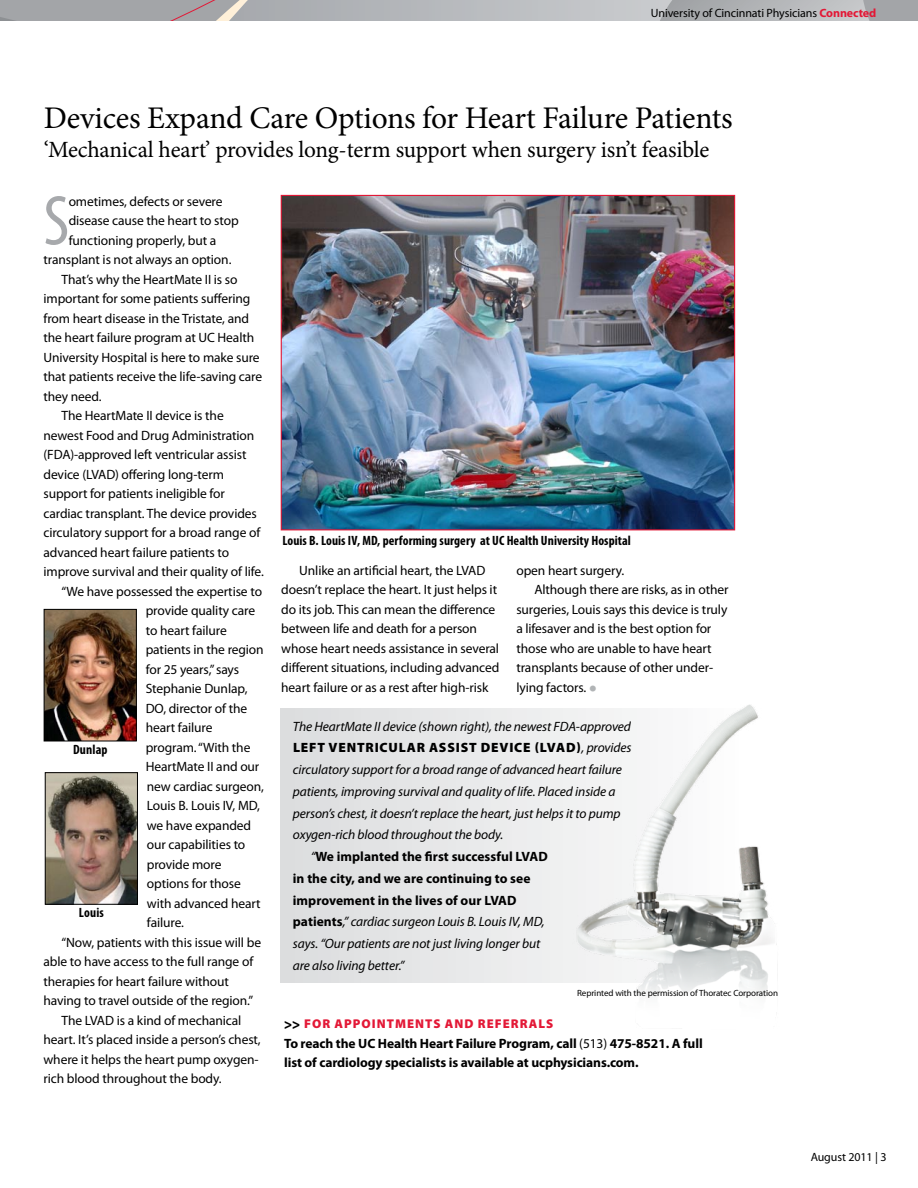
<style>
.page{position:relative;width:918px;height:1188px;background:#fff}
.page>*{position:absolute;margin:0;border:0;box-sizing:border-box;transform-origin:0 0}
.t1{font:condensed 71.4px "Myriad Pro";color:#a7a9ac}
.t2{font:31.5px "Minion Pro";letter-spacing:-.01em;color:#000}
.t3{font:23.25px "Minion Pro";letter-spacing:-.01em;color:#000}
.t4{font:13.5px/19.5px "Myriad Pro";letter-spacing:-.01em;color:#000}
.t5{font:italic 13.5px "Myriad Pro";letter-spacing:-.01em;color:#000}
.t6{font:700 13.5px/19.5px "Myriad Pro";letter-spacing:-.01em;color:#000}
.t7{font:700 condensed 13.5px "Myriad Pro";letter-spacing:.005em;color:#000}
.t8{font:900 13.5px "Myriad Pro";letter-spacing:.06em;color:#000}
.t9{font:900 12.75px "Myriad Pro";letter-spacing:.08em;color:#e31836}
.t10{font:12px "Myriad Pro";letter-spacing:-.01em;color:#000}
.t11{font:9px "Myriad Pro";letter-spacing:-.01em;color:#000}
.s1{font-weight:700;color:#e31836}
.s2{font-weight:900;font-size:21px;color:#b1b4b6}
.s3{font-weight:900;font-style:normal}
.s4{font-weight:400;font-style:italic}
.s5{font-weight:700;font-style:normal}
.s6{font-size:15px;color:#000}
.s7{font-weight:400}
</style>
<div class="page">
<svg style="left:0;top:0;width:918px;height:21px;background:#b1b2b5"></svg>
<div style="left:280px;top:709px;width:510px;height:274px;background:#e5e6e7"></div>
<img style="left:545px;top:704px;width:245px;height:292px">
<img style="left:46px;top:611px;width:89px;height:128px">
<div style="left:44px;top:609px;width:93px;height:132px;border:1px solid #000"></div>
<img style="left:283px;top:197px;width:450px;height:331px">
<div style="left:281px;top:195px;width:454px;height:335px;border:1px solid #e31836"></div>
<img style="left:47px;top:774px;width:89px;height:129px">
<div style="left:45px;top:772px;width:93px;height:133px;border:1px solid #000"></div>
<p class="t10" style="left:651px;top:5px;width:227px">University of Cincinnati Physicians <span class="s1">Connected</span></p>
<h2 class="t2" style="left:44px;top:97px;width:690px">Devices Expand Care Options for Heart Failure Patients</h2>
<h3 class="t3" style="left:44px;top:134px;width:667px">‘Mechanical heart’ provides long-term support when surgery isn’t feasible</h3>
<h1 class="t1" style="left:44px;top:178px;width:27px">S</h1>
<p class="t4" style="left:69px;top:191px;width:155px">ometimes, defects or severe</p>
<p class="t4" style="left:69px;top:211px;width:171px">disease cause the heart to stop</p>
<p class="t4" style="left:69px;top:230px;width:149px">functioning properly, but a</p>
<p class="t4" style="left:44px;top:250px;width:189px">transplant is not always an option.</p>
<p class="t4" style="left:62px;top:269px;width:178px">That’s why the HeartMate II is so</p>
<p class="t4" style="left:44px;top:289px;width:208px">important for some patients suffering</p>
<p class="t4" style="left:44px;top:308px;width:207px">from heart disease in the Tristate, and</p>
<p class="t4" style="left:44px;top:328px;width:212px">the heart failure program at UC Health</p>
<p class="t4" style="left:44px;top:347px;width:218px">University Hospital is here to make sure</p>
<p class="t4" style="left:44px;top:367px;width:220px">that patients receive the life-saving care</p>
<p class="t4" style="left:44px;top:386px;width:60px">they need.</p>
<p class="t4" style="left:62px;top:406px;width:164px">The HeartMate II device is the</p>
<p class="t4" style="left:44px;top:425px;width:212px">newest Food and Drug Administration</p>
<p class="t4" style="left:44px;top:445px;width:205px">(FDA)-approved left ventricular assist</p>
<p class="t4" style="left:44px;top:464px;width:182px">device (LVAD) offering long-term</p>
<p class="t4" style="left:44px;top:484px;width:183px">support for patients ineligible for</p>
<p class="t4" style="left:44px;top:503px;width:215px">cardiac transplant. The device provides</p>
<p class="t4" style="left:44px;top:523px;width:218px">circulatory support for a broad range of</p>
<p class="t4" style="left:44px;top:542px;width:187px">advanced heart failure patients to</p>
<p class="t4" style="left:44px;top:562px;width:222px">improve survival and their quality of life.</p>
<p class="t4" style="left:62px;top:581px;width:202px">“We have possessed the expertise to</p>
<p class="t4" style="left:146px;top:601px;width:111px">provide quality care</p>
<p class="t4" style="left:146px;top:620px;width:83px">to heart failure</p>
<p class="t4" style="left:146px;top:640px;width:120px">patients in the region</p>
<p class="t4" style="left:146px;top:659px;width:95px">for 25 years,” says</p>
<p class="t4" style="left:146px;top:679px;width:103px">Stephanie Dunlap,</p>
<p class="t4" style="left:146px;top:698px;width:103px">DO, director of the</p>
<p class="t4" style="left:146px;top:718px;width:68px">heart failure</p>
<p class="t4" style="left:146px;top:737px;width:106px">program. “With the</p>
<p class="t4" style="left:146px;top:757px;width:115px">HeartMate II and our</p>
<p class="t4" style="left:147px;top:776px;width:119px">new cardiac surgeon,</p>
<p class="t4" style="left:147px;top:796px;width:115px">Louis B. Louis IV, MD,</p>
<p class="t4" style="left:147px;top:815px;width:106px">we have expanded</p>
<p class="t4" style="left:147px;top:835px;width:100px">our capabilities to</p>
<p class="t4" style="left:147px;top:854px;width:76px">provide more</p>
<p class="t4" style="left:147px;top:874px;width:96px">options for those</p>
<p class="t4" style="left:147px;top:893px;width:115px">with advanced heart</p>
<p class="t4" style="left:147px;top:913px;width:39px">failure.</p>
<p class="t4" style="left:62px;top:932px;width:201px">“Now, patients with this issue will be</p>
<p class="t4" style="left:44px;top:952px;width:211px">able to have access to the full range of</p>
<p class="t4" style="left:44px;top:971px;width:187px">therapies for heart failure without</p>
<p class="t4" style="left:44px;top:991px;width:211px">having to travel outside of the region.”</p>
<p class="t4" style="left:62px;top:1010px;width:181px">The LVAD is a kind of mechanical</p>
<p class="t4" style="left:44px;top:1030px;width:219px">heart. It’s placed inside a person’s chest,</p>
<p class="t4" style="left:44px;top:1049px;width:217px">where it helps the heart pump oxygen-</p>
<p class="t4" style="left:44px;top:1069px;width:180px">rich blood throughout the body.</p>
<p class="t7" style="left:73px;top:741px;width:36px">Dunlap</p>
<p class="t7" style="left:79px;top:904px;width:26px">Louis</p>
<p class="t7" style="left:282px;top:532px;width:350px">Louis B. Louis IV, MD, performing surgery at UC Health University Hospital</p>
<p class="t4" style="left:281px;top:560px;width:220px;text-indent:18px">Unlike an artificial heart, the LVAD doesn’t replace the heart. It just helps it do its job. This can mean the difference between life and death for a person whose heart needs assistance in several different situations, including advanced heart failure or as a rest after high-risk</p>
<p class="t4" style="left:516px;top:560px;width:109px">open heart surgery.</p>
<p class="t4" style="left:534px;top:580px;width:196px">Although there are risks, as in other</p>
<p class="t4" style="left:516px;top:599px;width:213px">surgeries, Louis says this device is truly</p>
<p class="t4" style="left:516px;top:619px;width:197px">a lifesaver and is the best option for</p>
<p class="t4" style="left:516px;top:638px;width:197px">those who are unable to have heart</p>
<p class="t4" style="left:516px;top:658px;width:198px">transplants because of other under-</p>
<p class="t4" style="left:516px;top:677px;width:82px">lying factors. <span class="s2">•</span></p>
<p class="t5" style="left:293px;top:718px;width:340px">The HeartMate II device (shown right), the newest FDA-approved</p>
<p class="t8" style="left:293px;top:739px;width:257px">LEFT VENTRICULAR ASSIST DEVICE (LVAD</p>
<p class="t5" style="left:576px;top:740px;width:57px"><span class="s3">)</span>, provides</p>
<p class="t5" style="left:293px;top:761px;width:331px">circulatory support for a broad range of advanced heart failure</p>
<p class="t5" style="left:293px;top:783px;width:324px">patients, improving survival and quality of life. Placed inside a</p>
<p class="t5" style="left:293px;top:805px;width:329px">person’s chest, it doesn’t replace the heart, just helps it to pump</p>
<p class="t5" style="left:293px;top:827px;width:212px">oxygen-rich blood throughout the body.</p>
<p class="t6" style="left:311px;top:846px;width:238px"><span class="s4">“</span>We implanted the first successful LVAD</p>
<p class="t6" style="left:293px;top:868px;width:239px">in the city, and we are continuing to see</p>
<p class="t6" style="left:293px;top:890px;width:225px">improvement in the lives of our LVAD</p>
<p class="t5" style="left:293px;top:914px;width:253px"><span class="s5">patients</span>,” cardiac surgeon Louis B. Louis IV, MD,</p>
<p class="t5" style="left:293px;top:935px;width:249px">says. “Our patients are not just living longer but</p>
<p class="t5" style="left:293px;top:957px;width:113px">are also living better.”</p>
<p class="t11" style="left:577px;top:987px;width:202px">Reprinted with the permission of Thoratec Corporation</p>
<p class="t9" style="left:284px;top:1015px;width:60px"><span class="s6">&gt;&gt;</span> FOR APP</p>
<p class="t9" style="left:362px;top:1015px;width:193px">OINTMENTS AND REFERRALS</p>
<p class="t6" style="left:284px;top:1033px;width:420px">To reach the UC Health Heart Failure Program, call <span class="s7">(513)</span> 475-8521. A full list of cardiology specialists is available at ucphysicians.com.</p>
<p class="t10" style="left:811px;top:1150px;width:77px">August 2011 | 3</p>
</div>
